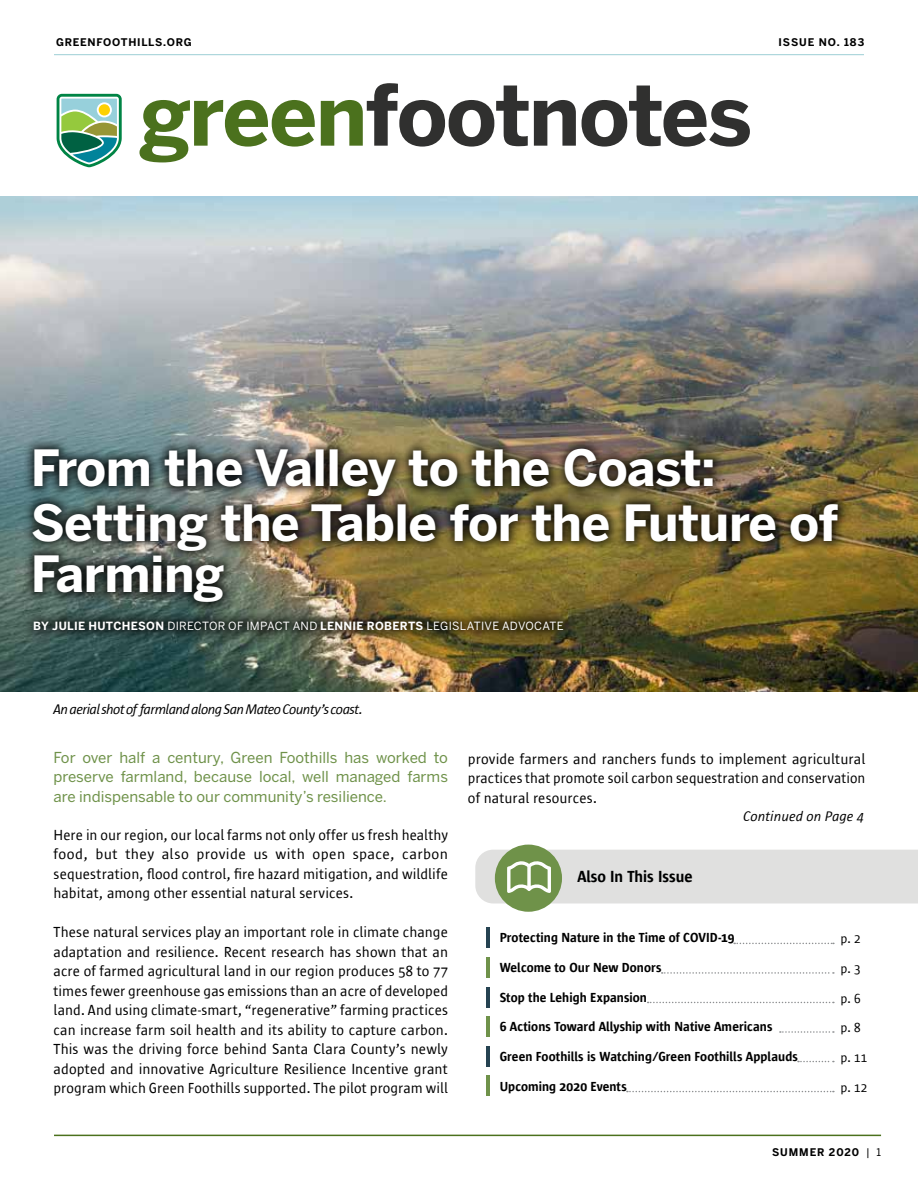
<style>
.page{position:relative;width:918px;height:1188px;background:#fff}
.page>*{position:absolute;margin:0;border:0;box-sizing:border-box;transform-origin:0 0}
.t1{font:700 84px "Benton Sans";letter-spacing:-.025em;color:#30302f}
.t2{font:700 49.5px/52.7px "Benton Sans";letter-spacing:-.01em;color:#fff}
.t3{font:600 16.5px "Sun Sans";color:#000101}
.t4{font:15px/19.5px "Sun Sans";letter-spacing:.005em;color:#000;text-align:justify}
.t5{font:15px/19.5px "Benton Sans";color:#6f924a;text-align:justify}
.t6{font:italic 14.25px "Sun Sans";letter-spacing:-.04em;color:#000}
.t7{font:italic 14.25px "Sun Sans";color:#000}
.t8{font:600 13.5px/29.7px "Sun Sans";letter-spacing:.01em;color:#000}
.t9{font:13.5px/29.7px "Sun Sans";color:#000}
.t10{font:11.25px "Benton Sans";letter-spacing:.02em;color:#fff}
.t11{font:700 10.5px "Benton Sans";letter-spacing:.08em;color:#000}
.s1{color:#4b711d}
.s2{font-weight:700}
.s3{font-weight:400}
</style>
<div class="page">
<hr style="left:54px;top:54px;width:810px;height:1px;background:#9ccfd5">
<hr style="left:54px;top:1135px;width:827px;height:1px;background:#4b711d">
<img style="left:0;top:196px;width:918px;height:495px">
<div style="left:22px;top:437px;width:827px;height:176px;background:#000;opacity:.8"></div>
<div style="left:23px;top:609px;width:552px;height:33px;background:#000;opacity:.8"></div>
<svg style="left:57px;top:94px;width:65px;height:73px"></svg>
<div style="left:495px;top:845px;width:67px;height:67px;background:#6f9249;border-radius:50%"></div>
<svg style="left:475px;top:850px;width:443px;height:53px;background:#d4d8cf"></svg>
<svg style="left:486px;top:928px;width:4px;height:20px"></svg>
<svg style="left:486px;top:1017px;width:4px;height:20px"></svg>
<svg style="left:486px;top:957px;width:4px;height:21px"></svg>
<svg style="left:486px;top:1046px;width:4px;height:20px"></svg>
<svg style="left:486px;top:987px;width:4px;height:20px"></svg>
<svg style="left:486px;top:1076px;width:4px;height:20px"></svg>
<svg style="left:734px;top:943px;width:100px;height:1px"></svg>
<svg style="left:662px;top:972px;width:172px;height:2px"></svg>
<svg style="left:648px;top:1002px;width:186px;height:1px"></svg>
<svg style="left:780px;top:1031px;width:54px;height:2px"></svg>
<svg style="left:798px;top:1061px;width:36px;height:1px"></svg>
<svg style="left:627px;top:1091px;width:207px;height:1px"></svg>
<p class="t11" style="left:56px;top:36px;width:137px">GREENFOOTHILLS.ORG</p>
<p class="t11" style="left:779px;top:36px;width:87px">ISSUE NO. 183</p>
<h1 class="t1" style="left:140px;top:65px;width:614px"><span class="s1">green</span>footnotes</h1>
<h2 class="t2" style="left:31px;top:441px;width:809px">From the Valley to the Coast:<br>Setting the Table for the Future of<br>Farming</h2>
<p class="t10" style="left:33px;top:619px;width:532px"><span class="s2">BY JULIE HUTCHESON</span> DIRECTOR OF IMPACT AND <span class="s2">LENNIE ROBERTS</span> LEGISLATIVE ADVOCATE</p>
<p class="t6" style="left:54px;top:702px;width:311px">An aerial shot of farmland along San Mateo County’s coast.</p>
<p class="t5" style="left:54px;top:747px;width:396px">For over half a century, Green Foothills has worked to preserve farmland, because local, well managed farms are indispensable to our community’s resilience.</p>
<p class="t4" style="left:54px;top:825px;width:396px">Here in our region, our local farms not only offer us fresh healthy food, but they also provide us with open space, carbon sequestration, flood control, fire hazard mitigation, and wildlife habitat, among other essential natural services.</p>
<p class="t4" style="left:54px;top:923px;width:396px">These natural services play an important role in climate change adaptation and resilience. Recent research has shown that an acre of farmed agricultural land in our region produces 58 to 77 times fewer greenhouse gas emissions than an acre of developed land. And using climate-smart, “regenerative” farming practices can increase farm soil health and its ability to capture carbon.<br>This was the driving force behind Santa Clara County’s newly adopted and innovative Agriculture Resilience Incentive grant program which Green Foothills supported. The pilot program will</p>
<p class="t4" style="left:468px;top:749px;width:399px">provide farmers and ranchers funds to implement agricultural practices that promote soil carbon sequestration and conservation of natural resources.</p>
<p class="t3" style="left:577px;top:867px;width:117px">Also In This Issue</p>
<p class="t7" style="left:743px;top:809px;width:122px">Continued on Page 4</p>
<p class="t8" style="left:500px;top:923px;width:300px">Protecting Nature in the Time of COVID-19<br>Welcome to Our New Donors<br>Stop the Lehigh Expansion<br>6 Actions Toward Allyship with Native Americans Green Foothills is Watching/Green Foothills Applauds Upcoming 2020 Events</p>
<p class="t9" style="left:841px;top:924px;width:28px">p. 2 p. 3 p. 6 p. 8 p. 11 p. 12</p>
<p class="t11" style="left:772px;top:1146px;width:111px">SUMMER 2020 <span class="s3">| 1</span></p>
</div>
